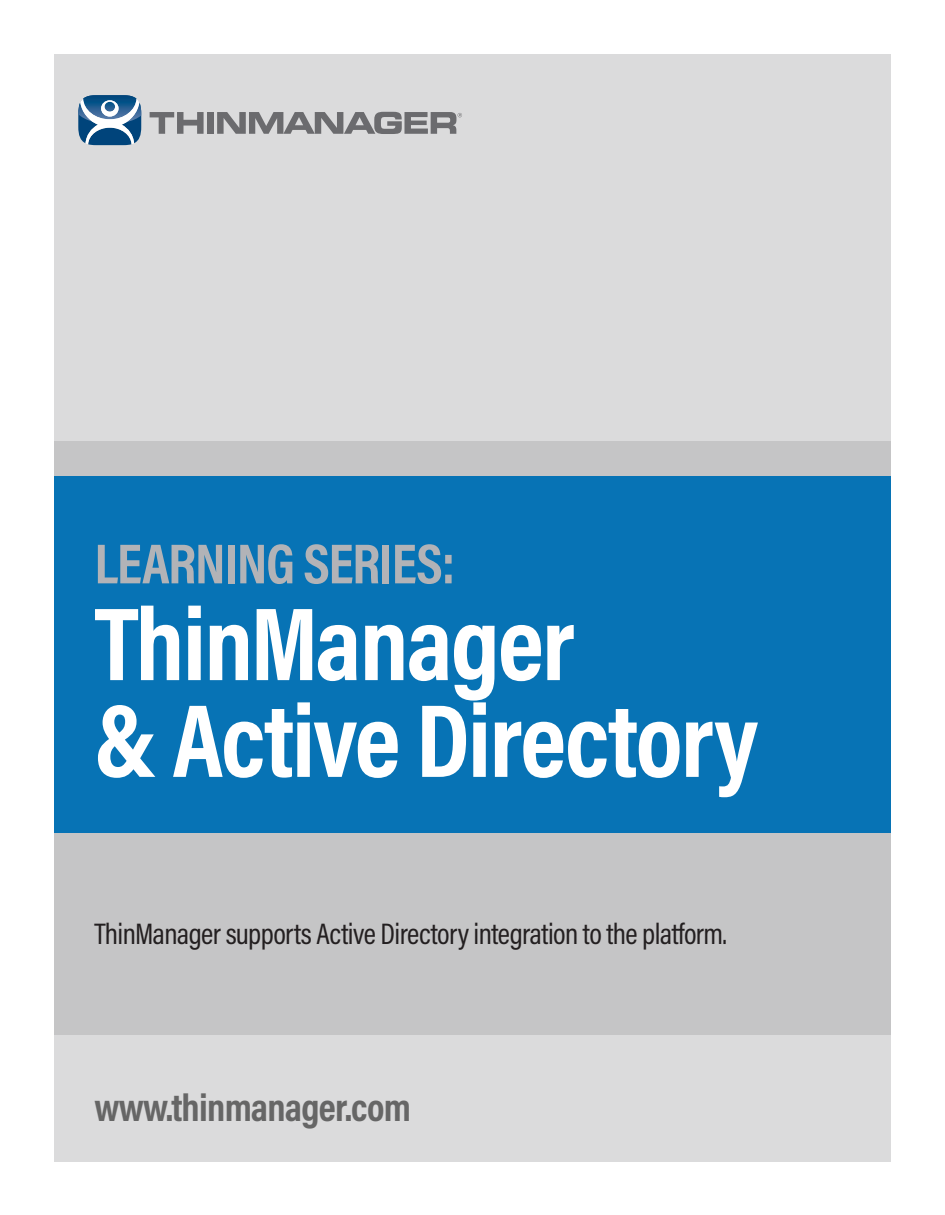
<style>
.page{position:relative;width:945px;height:1215px;background:#fff}
.page>*{position:absolute;margin:0;border:0;box-sizing:border-box;transform-origin:0 0}
.t1{font:700 105px "Acumin Pro Cond";letter-spacing:-.02em;color:#fff}
.t2{font:700 57px "Acumin Pro Cond";letter-spacing:-.02em;color:#b2b3b7}
.t3{font:700 39px "Acumin Pro Cond";letter-spacing:-.02em;color:#666}
.t4{font:30px "Acumin Pro Cond";letter-spacing:-.02em;color:#231f20}
</style>
<div class="page">
<div style="left:54px;top:54px;width:837px;height:1108px;background:#dbdbdc"></div>
<div style="left:54px;top:441px;width:837px;height:594px;background:#c5c5c6"></div>
<div style="left:54px;top:476px;width:837px;height:357px;background:#0773b5"></div>
<svg style="left:150px;top:112px;width:54px;height:22px"></svg>
<div style="left:207px;top:112px;width:7px;height:22px;background:#6b6b6e"></div>
<svg style="left:78px;top:95px;width:63px;height:50px;background:#5b86aa"></svg>
<svg style="left:217px;top:112px;width:245px;height:22px"></svg>
<p class="t2" style="left:94px;top:526px;width:362px">LEARNING SERIES:</p>
<p class="t1" style="left:94px;top:575px;width:482px">ThinManager</p>
<p class="t1" style="left:94px;top:671px;width:665px">&amp; Active Directory</p>
<p class="t4" style="left:94px;top:914px;width:634px">ThinManager supports Active Directory integration to the platform.</p>
<h3 class="t3" style="left:94px;top:1081px;width:318px">www.thinmanager.com</h3>
</div>
